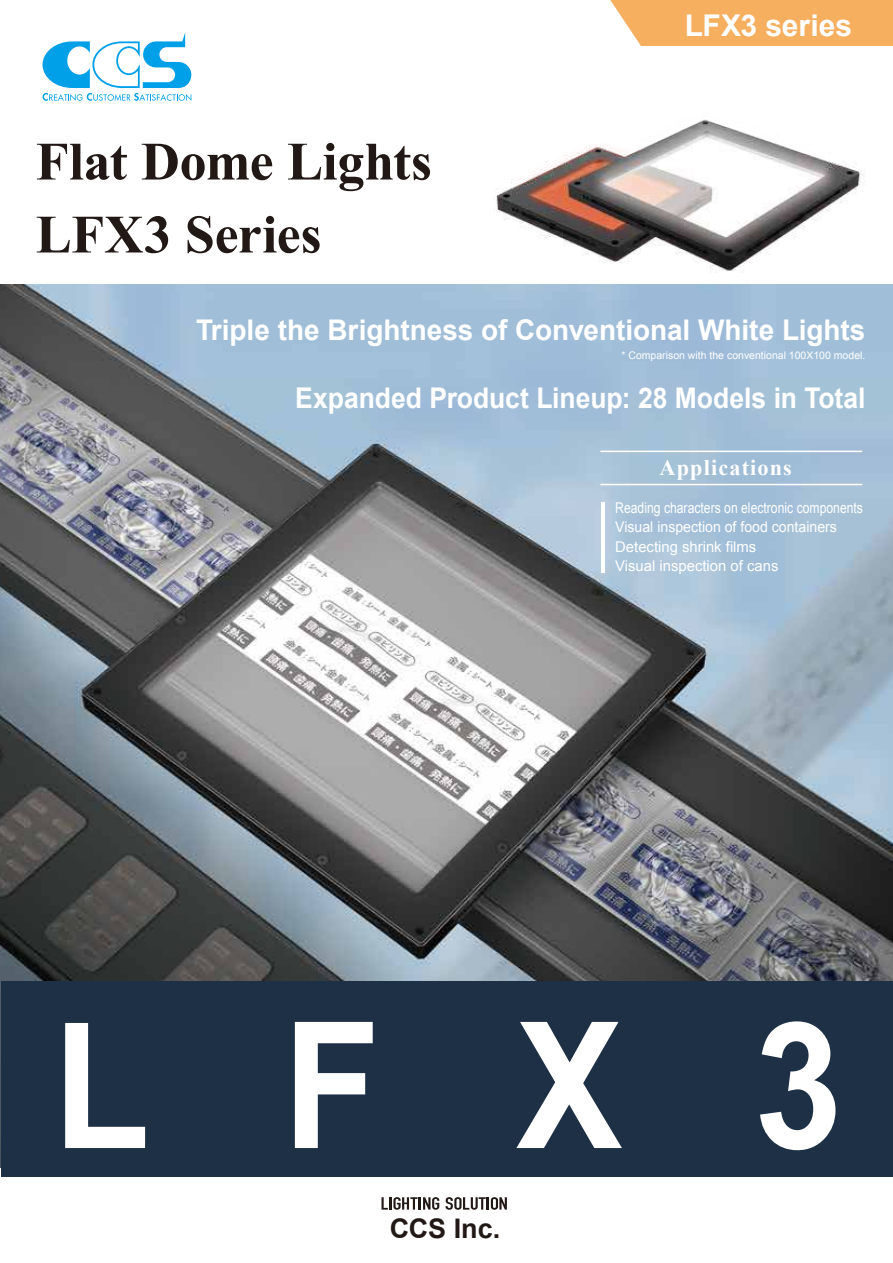
<style>
.page{position:relative;width:893px;height:1263px;background:#fff}
.page>*{position:absolute;margin:0;border:0;box-sizing:border-box;transform-origin:0 0}
.t1{font:700 176.25px "Arial";color:#fff;scale:.9 1}
.t2{font:700 54px/72.9px "Times New Roman";letter-spacing:-.005em;color:#221815}
.t3{font:700 30px "Arial";color:#fff}
.t4{font:700 28.5px "Arial";color:#fff}
.t5{font:700 28.5px "Arial";color:#fff;scale:.93 1}
.t6{font:700 27px "Arial";letter-spacing:-.005em;color:#221815}
.t7{font:700 22.35px "Times New Roman";letter-spacing:.05em;color:#fff}
.t8{font:14.85px/19.4px "Arial";color:#fff;scale:.82 1}
.t9{font:10.5px "Arial";color:#fff}
</style>
<div class="page">
<img style="left:0;top:285px;width:893px;height:883px">
<svg style="left:43px;top:32px;width:148px;height:69px"></svg>
<div style="left:610px;top:0;width:283px;height:46px;background:#f6ae5f"></div>
<div style="left:1px;top:981px;width:892px;height:195px;background:#1e3046"></div>
<img style="left:486px;top:119px;width:383px;height:172px">
<hr style="left:600px;top:451px;width:262px;height:1px;background:#fff">
<hr style="left:600px;top:484px;width:262px;height:1px;background:#fff">
<hr style="left:601px;top:502px;width:4px;height:71px;background:#fff">
<svg style="left:381px;top:1197px;width:58px;height:13px"></svg>
<svg style="left:445px;top:1197px;width:62px;height:13px"></svg>
<h2 class="t2" style="left:36px;top:124px;width:398px">Flat Dome Lights<br>LFX3 Series</h2>
<h3 class="t3" style="left:685px;top:5px;width:169px">LFX3 series</h3>
<h3 class="t4" style="left:196px;top:311px;width:671px">Triple the Brightness of Conventional White Lights</h3>
<p class="t9" style="left:621px;top:348px;width:245px">* Comparison with the conventional 100X100 model.</p>
<h3 class="t5" style="left:295px;top:379px;width:615px">Expanded Product Lineup: 28 Models in Total</h3>
<h3 class="t7" style="left:660px;top:452px;width:134px">Applications</h3>
<p class="t8" style="left:615px;top:498px;width:304px">Reading characters on electronic components Visual inspection of food containers Detecting shrink films<br>Visual inspection of cans</p>
<h1 class="t1" style="left:53px;top:968px;width:878px">LFX3</h1>
<h3 class="t6" style="left:390px;top:1211px;width:112px">CCS Inc.</h3>
</div>
